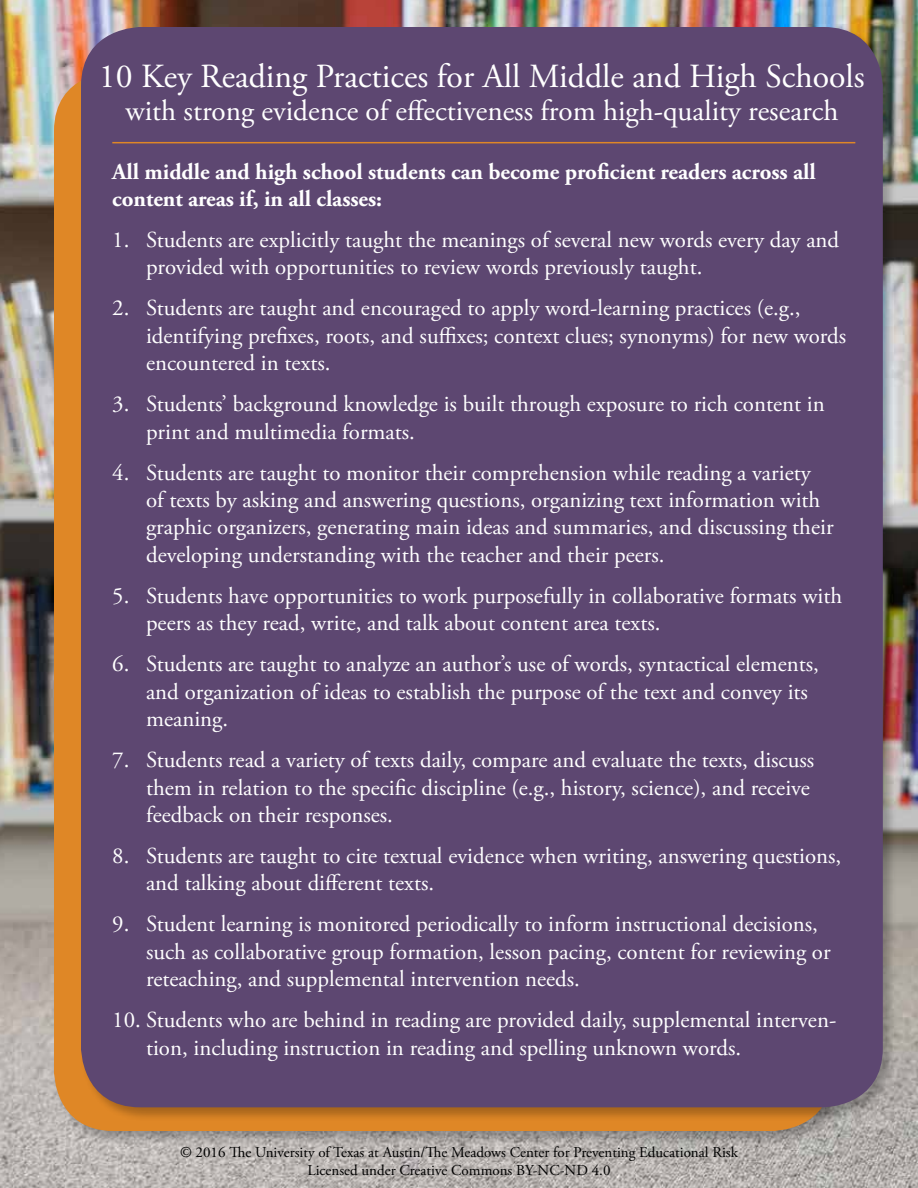
<style>
.page{position:relative;width:918px;height:1188px;background:#fff}
.page>*{position:absolute;margin:0;border:0;box-sizing:border-box;transform-origin:0 0}
.t1{font:33.75px "Adobe Garamond Pro";color:#fff}
.t2{font:29.25px "Adobe Garamond Pro";color:#fff}
.t3{font:22.8px/27.5px "Adobe Garamond Pro";color:#fff}
.t4{font:700 22.8px/27.5px "Adobe Garamond Pro";letter-spacing:-.005em;color:#fff}
.t5{font:15px/18px "Adobe Garamond Pro";color:#000;text-align:center}
</style>
<div class="page">
<img style="left:0;top:0;width:918px;height:1188px">
<div style="left:54px;top:72px;width:778px;height:1059px;background:#df8726;border-radius:59px"></div>
<div style="left:80px;top:26px;width:817px;height:1096px;background:#000;opacity:.25"></div>
<div style="left:81px;top:27px;width:802px;height:1080px;background:#5d4771;border-radius:59px"></div>
<hr style="left:112px;top:142px;width:743px;height:1px;background:#df8726">
<h1 class="t1" style="left:99px;top:62px;width:767px">10 Key Reading Practices for All Middle and High Schools</h1>
<p class="t2" style="left:125px;top:99px;width:715px">with strong evidence of effectiveness from high-quality research</p>
<p class="t4" style="left:112px;top:160px;width:705px">All middle and high school students can become proficient readers across all content areas if, in all classes:</p>
<p class="t3" style="left:146px;top:228px;width:695px;text-indent:-34px">1. Students are explicitly taught the meanings of several new words every day and provided with opportunities to review words previously taught.</p>
<p class="t3" style="left:146px;top:297px;width:702px;text-indent:-34px">2. Students are taught and encouraged to apply word-learning practices (e.g., identifying prefixes, roots, and suffixes; context clues; synonyms) for new words encountered in texts.</p>
<p class="t3" style="left:146px;top:392px;width:680px;text-indent:-34px">3. Students’ background knowledge is built through exposure to rich content in print and multimedia formats.</p>
<p class="t3" style="left:146px;top:461px;width:689px;text-indent:-34px">4. Students are taught to monitor their comprehension while reading a variety of texts by asking and answering questions, organizing text information with graphic organizers, generating main ideas and summaries, and discussing their developing understanding with the teacher and their peers.</p>
<p class="t3" style="left:146px;top:584px;width:698px;text-indent:-34px">5. Students have opportunities to work purposefully in collaborative formats with peers as they read, write, and talk about content area texts.</p>
<p class="t3" style="left:146px;top:652px;width:674px;text-indent:-34px">6. Students are taught to analyze an author’s use of words, syntactical elements, and organization of ideas to establish the purpose of the text and convey its meaning.</p>
<p class="t3" style="left:146px;top:748px;width:670px;text-indent:-34px">7. Students read a variety of texts daily, compare and evaluate the texts, discuss them in relation to the specific discipline (e.g., history, science), and receive feedback on their responses.</p>
<p class="t3" style="left:146px;top:844px;width:697px;text-indent:-34px">8. Students are taught to cite textual evidence when writing, answering questions, and talking about different texts.</p>
<p class="t3" style="left:146px;top:913px;width:686px;text-indent:-34px">9. Student learning is monitored periodically to inform instructional decisions, such as collaborative group formation, lesson pacing, content for reviewing or reteaching, and supplemental intervention needs.</p>
<p class="t3" style="left:146px;top:1008px;width:692px;text-indent:-34px">10. Students who are behind in reading are provided daily, supplemental interven&shy;tion, including instruction in reading and spelling unknown words.</p>
<p class="t5" style="left:180px;top:1145px;width:559px">© 2016 The University of Texas at Austin/The Meadows Center for Preventing Educational Risk<br>Licensed under Creative Commons BY-NC-ND 4.0</p>
</div>
